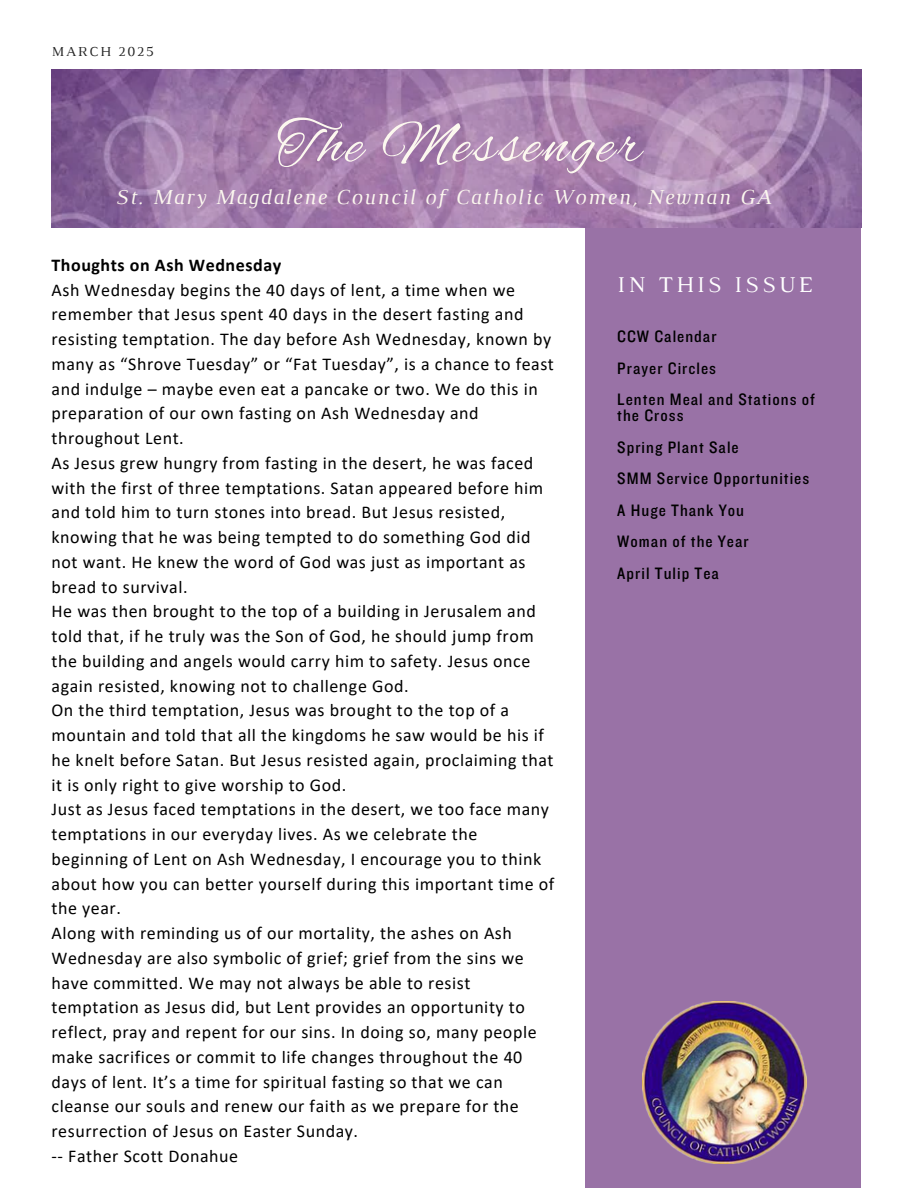
<style>
.page{position:relative;width:918px;height:1188px;background:#fff}
.page>*{position:absolute;margin:0;border:0;box-sizing:border-box;transform-origin:0 0}
.t1{font:60.75px "Alex Brush";letter-spacing:.06em;color:#fcf8ef}
.t2{font:22.95px "Luthier";letter-spacing:.14em;color:#fff}
.t3{font:italic 21.75px "Luthier";letter-spacing:.07em;color:#fcf8ef}
.t4{font:18px/24.8px "Calibri";letter-spacing:.03em;color:#000}
.t5{font:17.1px/15.8px "Knockout 30";letter-spacing:.06em;color:#000}
.t6{font:13.95px "Luthier";letter-spacing:.14em;color:#222}
.s1{font-weight:700}
</style>
<div class="page">
<div style="left:586px;top:222px;width:275px;height:966px;background:#9972a6"></div>
<img style="left:52px;top:70px;width:810px;height:157px">
<img style="left:643px;top:1002px;width:164px;height:162px">
<p class="t6" style="left:52px;top:46px;width:104px">MARCH 2025</p>
<h4 class="t1" style="left:277px;top:111px;width:366px">The Messenger</h4>
<p class="t3" style="left:115px;top:189px;width:658px">St. Mary Magdalene Council of Catholic Women, Newnan GA</p>
<h1 class="t4" style="left:52px;top:254px;width:504px"><span class="s1">Thoughts on Ash Wednesday<br></span>Ash Wednesday begins the 40 days of lent, a time when we remember that Jesus spent 40 days in the desert fasting and resisting temptation. The day before Ash Wednesday, known by many as “Shrove Tuesday” or “Fat Tuesday”, is a chance to feast and indulge – maybe even eat a pancake or two. We do this in preparation of our own fasting on Ash Wednesday and throughout Lent.<br>As Jesus grew hungry from fasting in the desert, he was faced with the first of three temptations. Satan appeared before him and told him to turn stones into bread. But Jesus resisted, knowing that he was being tempted to do something God did not want. He knew the word of God was just as important as bread to survival.<br>He was then brought to the top of a building in Jerusalem and told that, if he truly was the Son of God, he should jump from the building and angels would carry him to safety. Jesus once again resisted, knowing not to challenge God.<br>On the third temptation, Jesus was brought to the top of a mountain and told that all the kingdoms he saw would be his if he knelt before Satan. But Jesus resisted again, proclaiming that it is only right to give worship to God.<br>Just as Jesus faced temptations in the desert, we too face many temptations in our everyday lives. As we celebrate the beginning of Lent on Ash Wednesday, I encourage you to think about how you can better yourself during this important time of the year.<br>Along with reminding us of our mortality, the ashes on Ash Wednesday are also symbolic of grief; grief from the sins we have committed. We may not always be able to resist temptation as Jesus did, but Lent provides an opportunity to reflect, pray and repent for our sins. In doing so, many people make sacrifices or commit to life changes throughout the 40 days of lent. It’s a time for spiritual fasting so that we can cleanse our souls and renew our faith as we prepare for the resurrection of Jesus on Easter Sunday.<br>-- Father Scott Donahue</h1>
<h4 class="t2" style="left:617px;top:277px;width:197px">IN THIS ISSUE</h4>
<h3 class="t5" style="left:617px;top:328px;width:101px">CCW Calendar</h3>
<h3 class="t5" style="left:617px;top:360px;width:100px">Prayer Circles</h3>
<h4 class="t5" style="left:617px;top:391px;width:199px">Lenten Meal and Stations of the Cross</h4>
<h4 class="t5" style="left:617px;top:439px;width:123px">Spring Plant Sale</h4>
<h4 class="t5" style="left:617px;top:470px;width:193px">SMM Service Opportunities</h4>
<h4 class="t5" style="left:617px;top:502px;width:128px">A Huge Thank You</h4>
<h4 class="t5" style="left:617px;top:533px;width:133px">Woman of the Year</h4>
<h4 class="t5" style="left:617px;top:565px;width:103px">April Tulip Tea</h4>
</div>
